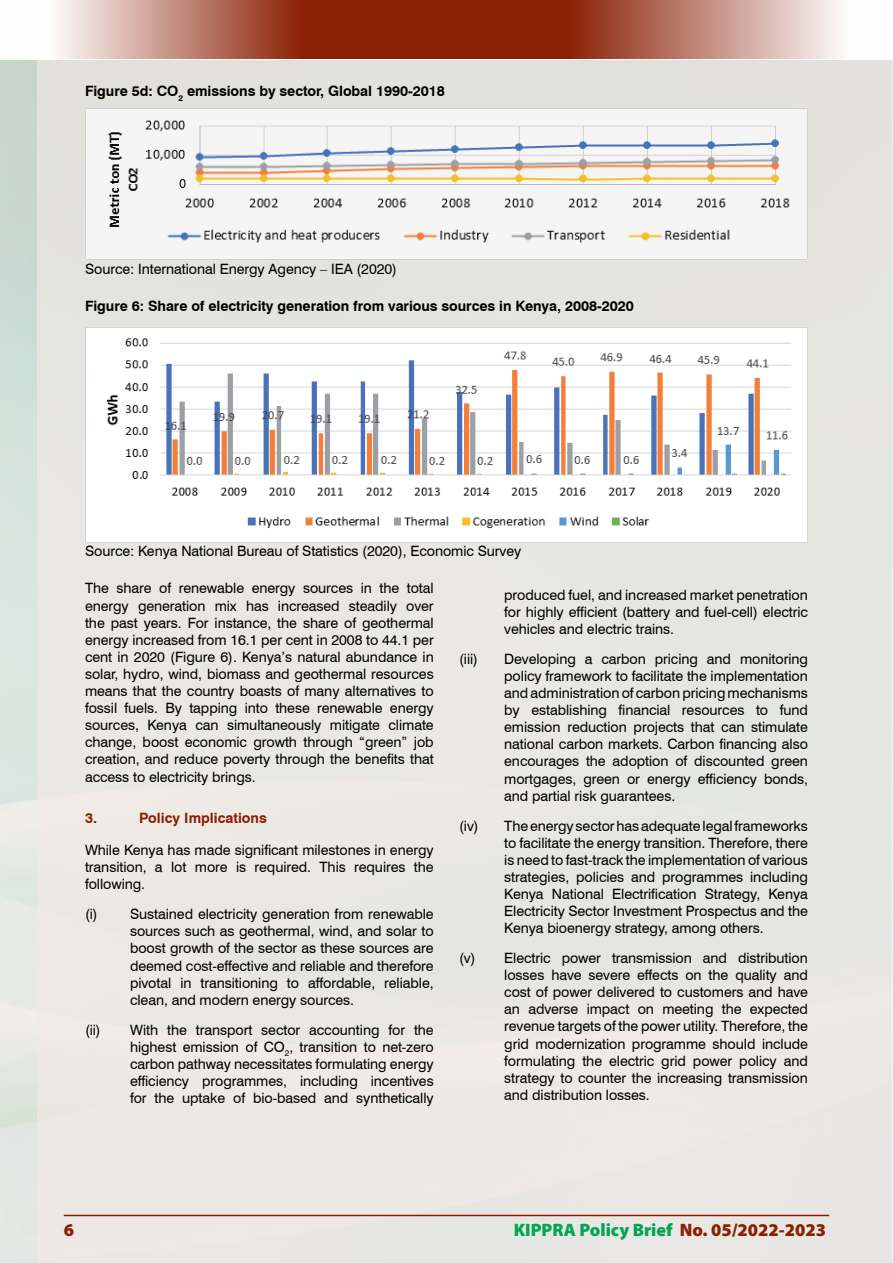
<style>
.page{position:relative;width:893px;height:1263px;background:#fff}
.page>*{position:absolute;margin:0;border:0;box-sizing:border-box;transform-origin:0 0}
.t1{font:900 18px "Myriad Pro";color:#00a651}
.t2{font:900 18px "Myriad Pro";color:#8a1f03}
.t3{font:14.25px/17.1px "Swiss 721 BT";letter-spacing:-.005em;color:#000;text-align:justify}
.t4{font:700 14.25px "Swiss 721 BT";letter-spacing:-.005em;color:#000}
.t5{font:700 14.25px "Swiss 721 BT";color:#8a1f03}
.s1{color:#8a1f03}
</style>
<div class="page">
<hr style="left:64px;top:1215px;width:765px;height:1px;background:#8a1f03">
<svg style="left:52px;top:0;width:388px;height:59px"></svg>
<svg style="left:440px;top:0;width:407px;height:59px"></svg>
<img style="left:85px;top:108px;width:723px;height:151px">
<img style="left:85px;top:327px;width:723px;height:215px">
<p class="t4" style="left:85px;top:82px;width:361px">Figure 5d: CO<sub>2</sub> emissions by sector, Global 1990-2018</p>
<p class="t3" style="left:85px;top:260px;width:314px">Source: International Energy Agency – IEA (2020)</p>
<p class="t4" style="left:85px;top:297px;width:550px">Figure 6: Share of electricity generation from various sources in Kenya, 2008-2020</p>
<p class="t3" style="left:85px;top:542px;width:438px">Source: Kenya National Bureau of Statistics (2020), Economic Survey</p>
<p class="t3" style="left:85px;top:579px;width:350px">The share of renewable energy sources in the total energy generation mix has increased steadily over the past years. For instance, the share of geothermal energy increased from 16.1 per cent in 2008 to 44.1 per cent in 2020 (Figure 6). Kenya’s natural abundance in solar, hydro, wind, biomass and geothermal resources means that the country boasts of many alternatives to fossil fuels. By tapping into these renewable energy sources, Kenya can simultaneously mitigate climate change, boost economic growth through “green” job creation, and reduce poverty through the benefits that access to electricity brings.</p>
<p class="t5" style="left:85px;top:809px;width:14px">3.</p>
<p class="t5" style="left:139px;top:809px;width:129px">Policy Implications</p>
<p class="t3" style="left:85px;top:841px;width:350px">While Kenya has made significant milestones in energy transition, a lot more is required. This requires the following.</p>
<p class="t3" style="left:130px;top:905px;width:305px;text-indent:-45px">(i) Sustained electricity generation from renewable sources such as geothermal, wind, and solar to boost growth of the sector as these sources are deemed cost-effective and reliable and therefore pivotal in transitioning to affordable, reliable, clean, and modern energy sources.</p>
<p class="t3" style="left:130px;top:1020px;width:305px;text-indent:-45px">(ii) With the transport sector accounting for the highest emission of CO<sub>2</sub>, transition to net-zero carbon pathway necessitates formulating energy efficiency programmes, including incentives for the uptake of bio-based and synthetically</p>
<p class="t3" style="left:504px;top:586px;width:305px">produced fuel, and increased market penetration for highly efficient (battery and fuel-cell) electric vehicles and electric trains.</p>
<p class="t3" style="left:459px;top:650px;width:20px">(iii)</p>
<p class="t3" style="left:504px;top:650px;width:305px">Developing a carbon pricing and monitoring policy framework to facilitate the implementation and administration of carbon pricing mechanisms by establishing financial resources to fund emission reduction projects that can stimulate national carbon markets. Carbon financing also encourages the adoption of discounted green mortgages, green or energy efficiency bonds, and partial risk guarantees.</p>
<p class="t3" style="left:504px;top:816px;width:305px;text-indent:-45px">(iv) The energy sector has adequate legal frameworks to facilitate the energy transition. Therefore, there is need to fast-track the implementation of various strategies, policies and programmes including Kenya National Electrification Strategy, Kenya Electricity Sector Investment Prospectus and the Kenya bioenergy strategy, among others.</p>
<p class="t3" style="left:504px;top:949px;width:305px;text-indent:-45px">(v) Electric power transmission and distribution losses have severe effects on the quality and cost of power delivered to customers and have an adverse impact on meeting the expected revenue targets of the power utility. Therefore, the grid modernization programme should include formulating the electric grid power policy and strategy to counter the increasing transmission and distribution losses.</p>
<p class="t2" style="left:64px;top:1218px;width:12px">6</p>
<p class="t1" style="left:514px;top:1218px;width:314px">KIPPRA Policy Brief <span class="s1">No. 05/2022-2023</span></p>
</div>
